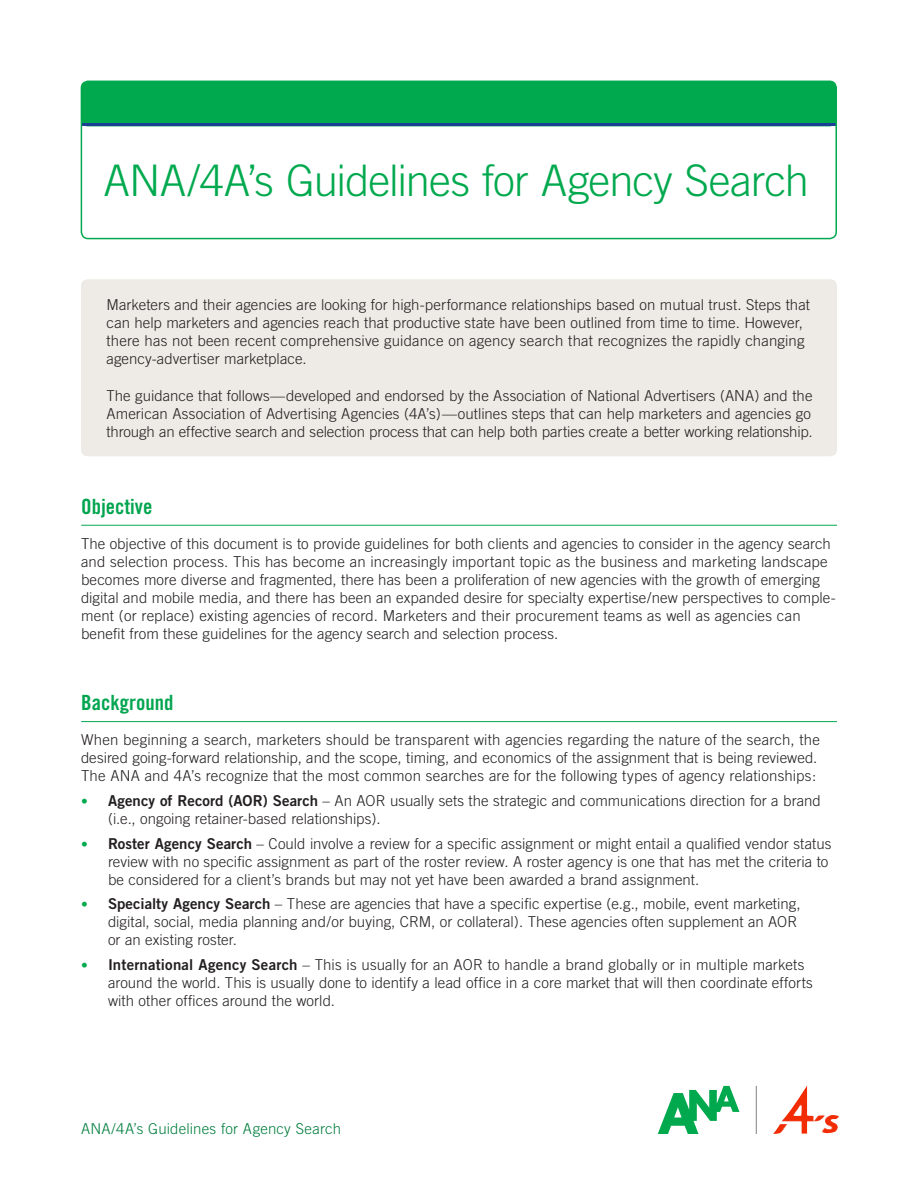
<style>
.page{position:relative;width:918px;height:1188px;background:#fff}
.page>*{position:absolute;margin:0;border:0;box-sizing:border-box;transform-origin:0 0}
.t1{font:300 43.5px "Trade Gothic";letter-spacing:-.02em;color:#00a94e}
.t2{font:21px "Trade Gothic Bold Cond Twenty";color:#00a54f}
.text{font:300 15px/18px "Trade Gothic";letter-spacing:.005em;color:#231f20}
.Bullet_List{font:300 15px/18px "Trade Gothic";letter-spacing:.005em;color:#231f20}
.t3{font:300 15px "Trade Gothic";letter-spacing:.01em;color:#007e3d}
.s1{font-size:13.5px;color:#00a94d}
.s2{font-family:"Trade Gothic Bold Two";font-weight:400}
</style>
<div class="page">
<div style="left:81px;top:81px;width:755px;height:45px;background:#00a94e;border-radius:7px"></div>
<hr style="left:81px;top:123px;width:755px;height:3px;background:#1b3f94">
<div style="left:81px;top:81px;width:756px;height:158px;border:2px solid #00a94e;border-radius:7px"></div>
<svg style="left:658px;top:1086px;width:82px;height:48px"></svg>
<img style="left:773px;top:1086px;width:66px;height:48px">
<hr style="left:756px;top:1086px;width:1px;height:48px;background:#808285">
<div style="left:81px;top:279px;width:756px;height:177px;background:#eeeae5;border-radius:7px"></div>
<hr style="left:81px;top:525px;width:756px;height:1px;background:#00a94e">
<hr style="left:81px;top:721px;width:756px;height:1px;background:#00a94e">
<p class="t1" style="left:104px;top:155px;width:707px">ANA/4A’s Guidelines for Agency Search</p>
<p class="text" style="left:106px;top:295px;width:705px">Marketers and their agencies are looking for high-performance relationships based on mutual trust. Steps that can help marketers and agencies reach that productive state have been outlined from time to time. However, there has not been recent comprehensive guidance on agency search that recognizes the rapidly changing agency-advertiser marketplace.</p>
<p class="text" style="left:106px;top:387px;width:708px;text-align:justify">The guidance that follows—developed and endorsed by the Association of National Advertisers (ANA) and the American Association of Advertising Agencies (4A’s)—outlines steps that can help marketers and agencies go through an effective search and selection process that can help both parties create a better working relationship.</p>
<p class="t2" style="left:81px;top:493px;width:73px">Objective</p>
<p class="text" style="left:81px;top:534px;width:756px">The objective of this document is to provide guidelines for both clients and agencies to consider in the agency search and selection process. This has become an increasingly important topic as the business and marketing landscape becomes more diverse and fragmented, there has been a proliferation of new agencies with the growth of emerging digital and mobile media, and there has been an expanded desire for specialty expertise/new perspectives to comple&shy;ment (or replace) existing agencies of record. Marketers and their procurement teams as well as agencies can benefit from these guidelines for the agency search and selection process.</p>
<p class="t2" style="left:81px;top:690px;width:94px">Background</p>
<p class="text" style="left:81px;top:731px;width:740px">When beginning a search, marketers should be transparent with agencies regarding the nature of the search, the desired going-forward relationship, and the scope, timing, and economics of the assignment that is being reviewed.<br>The ANA and 4A’s recognize that the most common searches are for the following types of agency relationships:</p>
<p class="Bullet_List" style="left:108px;top:791px;width:714px;text-indent:-27px"><span class="s1">•</span> <span class="s2">Agency of Record (AOR) Search</span> – An AOR usually sets the strategic and communications direction for a brand (i.e., ongoing retainer-based relationships).</p>
<p class="Bullet_List" style="left:108px;top:834px;width:725px;text-indent:-27px"><span class="s1">•</span> <span class="s2">Roster Agency Search</span> – Could involve a review for a specific assignment or might entail a qualified vendor status review with no specific assignment as part of the roster review. A roster agency is one that has met the criteria to be considered for a client’s brands but may not yet have been awarded a brand assignment.</p>
<p class="Bullet_List" style="left:108px;top:895px;width:694px;text-indent:-27px"><span class="s1">•</span> <span class="s2">Specialty Agency Search</span> – These are agencies that have a specific expertise (e.g., mobile, event marketing, digital, social, media planning and/or buying, CRM, or collateral). These agencies often supplement an AOR or an existing roster.</p>
<p class="Bullet_List" style="left:108px;top:956px;width:706px;text-indent:-27px"><span class="s1">•</span> <span class="s2">International Agency Search</span> – This is usually for an AOR to handle a brand globally or in multiple markets around the world. This is usually done to identify a lead office in a core market that will then coordinate efforts with other offices around the world.</p>
<p class="t3" style="left:81px;top:1119px;width:262px">ANA/4A’s Guidelines for Agency Search</p>
</div>
